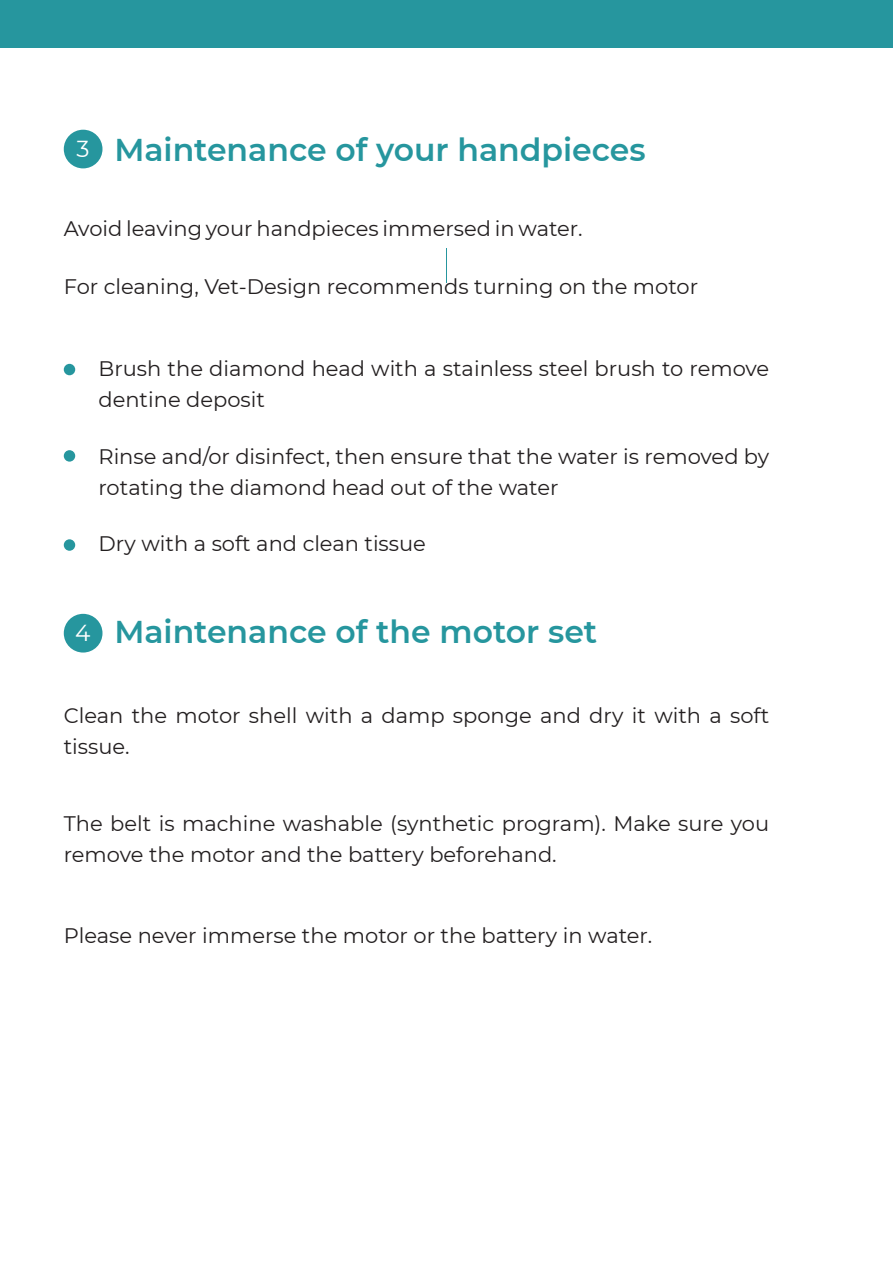
<style>
.page{position:relative;width:893px;height:1263px;background:#fff}
.page>*{position:absolute;margin:0;border:0;box-sizing:border-box;transform-origin:0 0}
.t1{font:600 31.5px "Montserrat";color:#26969e}
.t2{font:23.1px "Montserrat";color:#fff}
.t3{font:21px/31.5px "Montserrat";color:#231f20}
</style>
<div class="page">
<div style="left:64px;top:130px;width:38px;height:38px;background:#26969e;border-radius:50%"></div>
<div style="left:64px;top:614px;width:38px;height:38px;background:#26969e;border-radius:50%"></div>
<div style="left:64px;top:364px;width:11px;height:11px;background:#26969e;border-radius:50%"></div>
<div style="left:64px;top:450px;width:11px;height:12px;background:#26969e;border-radius:50%"></div>
<div style="left:64px;top:539px;width:11px;height:12px;background:#26969e;border-radius:50%"></div>
<div style="left:0;top:0;width:893px;height:48px;background:#26969e"></div>
<p class="t2" style="left:77px;top:133px;width:15px">3</p>
<h1 class="t1" style="left:114px;top:127px;width:533px">Maintenance of your handpieces</h1>
<p class="t3" style="left:64px;top:212px;width:520px">Avoid leaving your handpieces immersed in water.</p>
<p class="t3" style="left:64px;top:270px;width:636px">For cleaning, Vet-Design recommends turning on the motor</p>
<p class="t3" style="left:98px;top:352px;width:672px">Brush the diamond head with a stainless steel brush to remove dentine deposit</p>
<p class="t3" style="left:98px;top:440px;width:672px">Rinse and/or disinfect, then ensure that the water is removed by rotating the diamond head out of the water</p>
<p class="t3" style="left:98px;top:527px;width:329px">Dry with a soft and clean tissue</p>
<p class="t2" style="left:75px;top:617px;width:17px">4</p>
<h1 class="t1" style="left:114px;top:609px;width:484px">Maintenance of the motor set</h1>
<p class="t3" style="left:64px;top:699px;width:707px">Clean the motor shell with a damp sponge and dry it with a soft tissue.</p>
<p class="t3" style="left:64px;top:807px;width:707px">The belt is machine washable (synthetic program). Make sure you remove the motor and the battery beforehand.</p>
<p class="t3" style="left:64px;top:919px;width:590px">Please never immerse the motor or the battery in water.</p>
</div>
